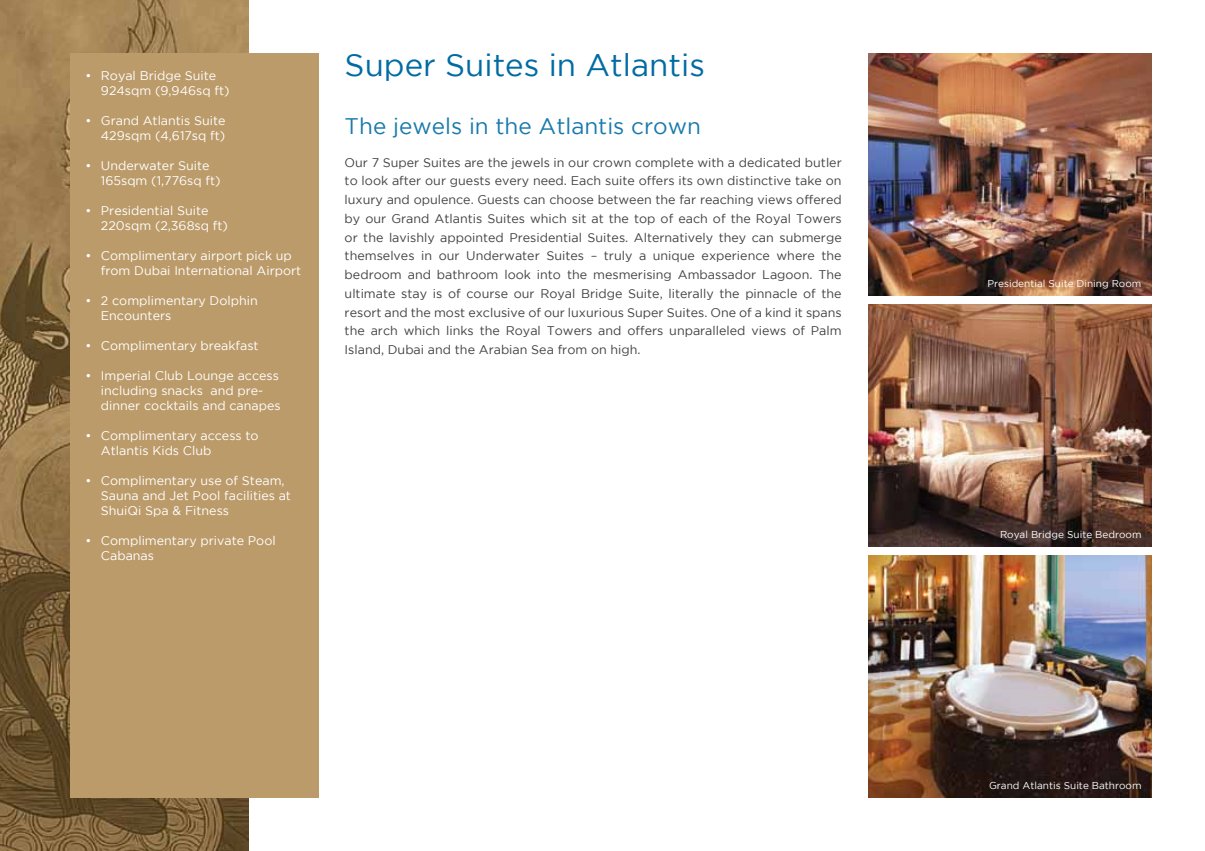
<style>
.page{position:relative;width:1205px;height:851px;background:#fff}
.page>*{position:absolute;margin:0;border:0;box-sizing:border-box;transform-origin:0 0}
.t1{font:31.25px "Gotham";color:#006ba3}
.t2{font:22.5px "Gotham";color:#1a7aac}
.t3{font:12.5px/18.8px "Gotham";color:#414042;text-align:justify}
.t4{font:12.5px/15px "Gotham";color:#fff}
.t5{font:10px "Gotham";color:#fff}
</style>
<div class="page">
<img style="left:868px;top:53px;width:284px;height:243px">
<img style="left:868px;top:555px;width:284px;height:242px">
<img style="left:868px;top:304px;width:284px;height:242px">
<img style="left:0;top:0;width:248px;height:850px">
<div style="left:71px;top:53px;width:248px;height:744px;background:#bc9b6a"></div>
<p class="t4" style="left:101px;top:68px;width:130px;text-indent:-16px">• Royal Bridge Suite<br>924sqm (9,946sq ft)</p>
<p class="t4" style="left:85px;top:113px;width:142px;text-align:right">• Grand Atlantis Suite<br>429sqm (4,617sq ft)</p>
<p class="t4" style="left:101px;top:158px;width:121px;text-indent:-16px">• Underwater Suite<br>165sqm (1,776sq ft)</p>
<p class="t4" style="left:101px;top:203px;width:129px;text-indent:-16px">• Presidential Suite<br>220sqm (2,368sq ft)</p>
<p class="t4" style="left:101px;top:248px;width:202px;text-indent:-16px">• Complimentary airport pick up from Dubai International Airport</p>
<p class="t4" style="left:101px;top:293px;width:158px;text-indent:-16px">• 2 complimentary Dolphin<br>Encounters</p>
<p class="t4" style="left:85px;top:338px;width:175px">• Complimentary breakfast</p>
<p class="t4" style="left:101px;top:368px;width:181px;text-indent:-16px">• Imperial Club Lounge access including snacks and pre&shy;dinner cocktails and canapes</p>
<p class="t4" style="left:101px;top:428px;width:159px;text-indent:-16px">• Complimentary access to<br>Atlantis Kids Club</p>
<p class="t4" style="left:101px;top:473px;width:192px;text-indent:-16px">• Complimentary use of Steam,<br>Sauna and Jet Pool facilities at<br>ShuiQi Spa &amp; Fitness</p>
<p class="t4" style="left:101px;top:533px;width:176px;text-indent:-16px">• Complimentary private Pool<br>Cabanas</p>
<h1 class="t1" style="left:345px;top:48px;width:362px">Super Suites in Atlantis</h1>
<h2 class="t2" style="left:345px;top:113px;width:358px">The jewels in the Atlantis crown</h2>
<p class="t3" style="left:345px;top:152px;width:498px">Our 7 Super Suites are the jewels in our crown complete with a dedicated butler to look after our guests every need. Each suite offers its own distinctive take on luxury and opulence. Guests can choose between the far reaching views offered by our Grand Atlantis Suites which sit at the top of each of the Royal Towers or the lavishly appointed Presidential Suites. Alternatively they can submerge themselves in our Underwater Suites – truly a unique experience where the bedroom and bathroom look into the mesmerising Ambassador Lagoon. The ultimate stay is of course our Royal Bridge Suite, literally the pinnacle of the resort and the most exclusive of our luxurious Super Suites. One of a kind it spans the arch which links the Royal Towers and offers unparalleled views of Palm Island, Dubai and the Arabian Sea from on high.</p>
<p class="t5" style="left:987px;top:277px;width:155px">Presidential Suite Dining Room</p>
<p class="t5" style="left:1000px;top:528px;width:143px">Royal Bridge Suite Bedroom</p>
<p class="t5" style="left:989px;top:779px;width:154px">Grand Atlantis Suite Bathroom</p>
</div>
